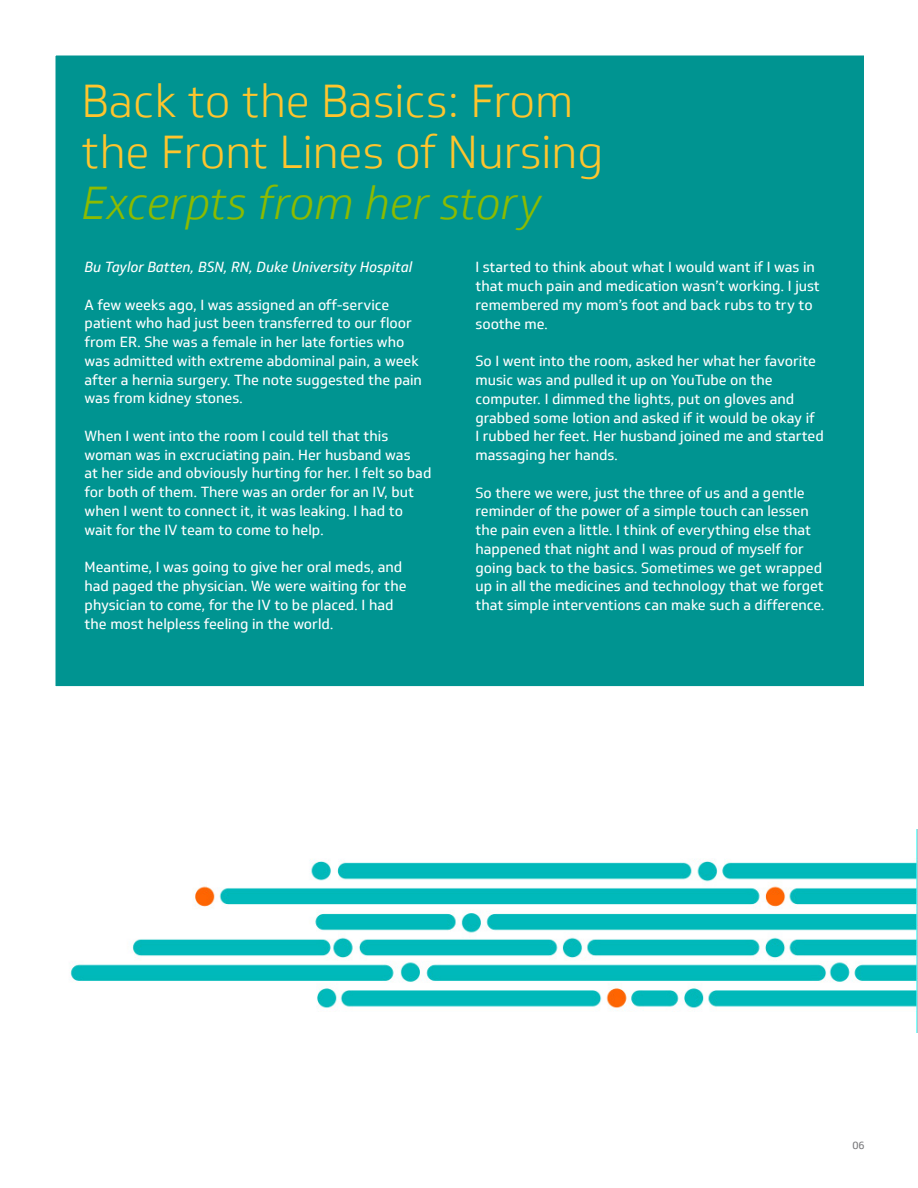
<style>
.page{position:relative;width:918px;height:1188px;background:#fff}
.page>*{position:absolute;margin:0;border:0;box-sizing:border-box;transform-origin:0 0}
.Subhead-XtraBOLD_Gol{font:300 45px/51px "Soleto";color:#ffc52d}
.Subhead-XtraBOLD_Gol-2{font:14.25px/18.8px "Soleto";color:#fff}
.Subhead-XtraBOLD_Gol-3{font:italic 14.25px "Soleto";color:#fff}
.t1{font:10.5px "Soleto";color:#77777a}
.s1{font-style:italic;color:#8dbb00}
</style>
<div class="page">
<div style="left:54px;top:54px;width:812px;height:634px;background:#009491;border:2px solid #fff"></div>
<img style="left:70px;top:830px;width:848px;height:203px">
<p class="Subhead-XtraBOLD_Gol" style="left:82px;top:76px;width:523px">Back to the Basics: From the Front Lines of Nursing<br><span class="s1">Excerpts from her story</span></p>
<p class="Subhead-XtraBOLD_Gol-3" style="left:85px;top:258px;width:329px">Bu Taylor Batten, BSN, RN, Duke University Hospital</p>
<p class="Subhead-XtraBOLD_Gol-2" style="left:85px;top:295px;width:339px">A few weeks ago, I was assigned an off-service patient who had just been transferred to our floor from ER. She was a female in her late forties who was admitted with extreme abdominal pain, a week after a hernia surgery. The note suggested the pain was from kidney stones.</p>
<p class="Subhead-XtraBOLD_Gol-2" style="left:85px;top:427px;width:348px">When I went into the room I could tell that this woman was in excruciating pain. Her husband was<br>at her side and obviously hurting for her. I felt so bad for both of them. There was an order for an IV, but when I went to connect it, it was leaking. I had to wait for the IV team to come to help.</p>
<p class="Subhead-XtraBOLD_Gol-2" style="left:85px;top:558px;width:323px">Meantime, I was going to give her oral meds, and had paged the physician. We were waiting for the physician to come, for the IV to be placed. I had the most helpless feeling in the world.</p>
<p class="Subhead-XtraBOLD_Gol-2" style="left:476px;top:258px;width:346px">I started to think about what I would want if I was in that much pain and medication wasn’t working. I just remembered my mom’s foot and back rubs to try to soothe me.</p>
<p class="Subhead-XtraBOLD_Gol-2" style="left:476px;top:352px;width:350px">So I went into the room, asked her what her favorite music was and pulled it up on YouTube on the computer. I dimmed the lights, put on gloves and grabbed some lotion and asked if it would be okay if<br>I rubbed her feet. Her husband joined me and started massaging her hands.</p>
<p class="Subhead-XtraBOLD_Gol-2" style="left:476px;top:483px;width:351px">So there we were, just the three of us and a gentle reminder of the power of a simple touch can lessen the pain even a little. I think of everything else that happened that night and I was proud of myself for going back to the basics. Sometimes we get wrapped up in all the medicines and technology that we forget that simple interventions can make such a difference.</p>
<p class="t1" style="left:852px;top:1139px;width:14px">06</p>
</div>
